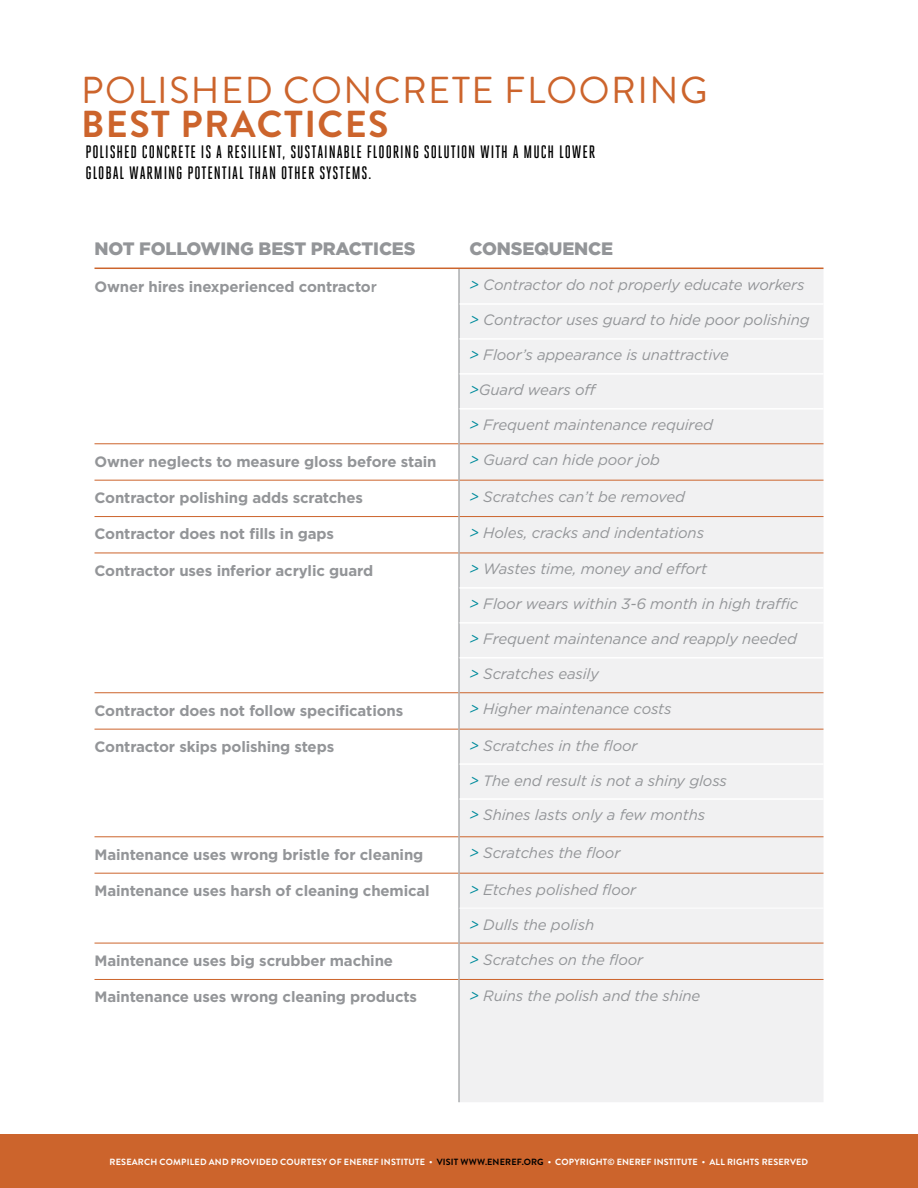
<style>
.page{position:relative;width:918px;height:1188px;background:#fff}
.page>*{position:absolute;margin:0;border:0;box-sizing:border-box;transform-origin:0 0}
.t1{font:37.5px "Brandon Grotesque";letter-spacing:.04em;color:#cc642c}
.t2{font:700 37.5px "Brandon Grotesque";letter-spacing:.04em;color:#cc642c}
.t3{font:500 18px/21px "Heroic Condensed";letter-spacing:.05em;color:#000}
.t4{font:900 18px "Gotham HTF";letter-spacing:-.01em;color:#939598}
.t5{font:italic 15px "Gotham";letter-spacing:-.01em;color:#939598}
.t6{font:700 15px "Gotham HTF";letter-spacing:-.01em;color:#939598}
.t7{font:700 9px "Brandon Grotesque";letter-spacing:.02em;color:#fff}
.s1{font-weight:500}
.s2{color:#008b9c}
.s3{color:#000}
</style>
<div class="page">
<div style="left:0;top:1134px;width:918px;height:54px;background:#cc642c"></div>
<div style="left:460px;top:269px;width:364px;height:833px;background:#f1f1f2"></div>
<hr style="left:94px;top:268px;width:365px;height:1px;background:#cc642c">
<hr style="left:459px;top:268px;width:365px;height:1px;background:#cc642c">
<hr style="left:94px;top:443px;width:364px;height:1px;background:#cc642c">
<hr style="left:460px;top:443px;width:364px;height:1px;background:#cc642c">
<hr style="left:94px;top:480px;width:364px;height:1px;background:#cc642c">
<hr style="left:460px;top:480px;width:364px;height:1px;background:#cc642c">
<hr style="left:94px;top:516px;width:364px;height:1px;background:#cc642c">
<hr style="left:460px;top:516px;width:364px;height:1px;background:#cc642c">
<hr style="left:94px;top:553px;width:364px;height:1px;background:#cc642c">
<hr style="left:460px;top:553px;width:364px;height:1px;background:#cc642c">
<hr style="left:94px;top:692px;width:364px;height:1px;background:#cc642c">
<hr style="left:460px;top:692px;width:364px;height:1px;background:#cc642c">
<hr style="left:94px;top:729px;width:364px;height:1px;background:#cc642c">
<hr style="left:460px;top:729px;width:364px;height:1px;background:#cc642c">
<hr style="left:94px;top:836px;width:364px;height:1px;background:#cc642c">
<hr style="left:460px;top:836px;width:364px;height:1px;background:#cc642c">
<hr style="left:94px;top:873px;width:364px;height:1px;background:#cc642c">
<hr style="left:460px;top:873px;width:364px;height:1px;background:#cc642c">
<hr style="left:94px;top:943px;width:364px;height:1px;background:#cc642c">
<hr style="left:460px;top:943px;width:364px;height:1px;background:#cc642c">
<hr style="left:94px;top:979px;width:364px;height:1px;background:#cc642c">
<hr style="left:460px;top:979px;width:364px;height:1px;background:#cc642c">
<hr style="left:458px;top:269px;width:2px;height:35px;background:#939598">
<hr style="left:458px;top:304px;width:2px;height:35px;background:#939598">
<hr style="left:458px;top:339px;width:2px;height:35px;background:#939598">
<hr style="left:458px;top:374px;width:2px;height:35px;background:#939598">
<hr style="left:458px;top:409px;width:2px;height:35px;background:#939598">
<hr style="left:458px;top:444px;width:2px;height:36px;background:#939598">
<hr style="left:458px;top:480px;width:2px;height:37px;background:#939598">
<hr style="left:458px;top:517px;width:2px;height:36px;background:#939598">
<hr style="left:458px;top:553px;width:2px;height:35px;background:#939598">
<hr style="left:458px;top:588px;width:2px;height:35px;background:#939598">
<hr style="left:458px;top:623px;width:2px;height:35px;background:#939598">
<hr style="left:458px;top:658px;width:2px;height:35px;background:#939598">
<hr style="left:458px;top:693px;width:2px;height:36px;background:#939598">
<hr style="left:458px;top:729px;width:2px;height:35px;background:#939598">
<hr style="left:458px;top:764px;width:2px;height:35px;background:#939598">
<hr style="left:458px;top:799px;width:2px;height:38px;background:#939598">
<hr style="left:458px;top:837px;width:2px;height:36px;background:#939598">
<hr style="left:458px;top:873px;width:2px;height:35px;background:#939598">
<hr style="left:458px;top:908px;width:2px;height:35px;background:#939598">
<hr style="left:458px;top:943px;width:2px;height:36px;background:#939598">
<hr style="left:458px;top:979px;width:2px;height:123px;background:#939598">
<hr style="left:460px;top:303px;width:364px;height:2px;background:#fff">
<hr style="left:460px;top:338px;width:364px;height:2px;background:#fff">
<hr style="left:460px;top:373px;width:364px;height:2px;background:#fff">
<hr style="left:460px;top:408px;width:364px;height:2px;background:#fff">
<hr style="left:460px;top:587px;width:364px;height:2px;background:#fff">
<hr style="left:460px;top:622px;width:364px;height:2px;background:#fff">
<hr style="left:460px;top:657px;width:364px;height:2px;background:#fff">
<hr style="left:460px;top:763px;width:364px;height:2px;background:#fff">
<hr style="left:460px;top:798px;width:364px;height:2px;background:#fff">
<hr style="left:460px;top:908px;width:364px;height:1px;background:#fff">
<h1 class="t1" style="left:81px;top:64px;width:628px">POLISHED CONCRETE FLOORING</h1>
<h1 class="t2" style="left:81px;top:98px;width:309px">BEST PRACTICES</h1>
<p class="t3" style="left:86px;top:142px;width:511px">POLISHED CONCRETE IS A RESILIENT, SUSTAINABLE FLOORING SOLUTION WITH A MUCH LOWER<br>GLOBAL WARMING POTENTIAL THAN OTHER SYSTEMS.</p>
<p class="t4" style="left:94px;top:238px;width:323px">NOT FOLLOWING BEST PRACTICES</p>
<p class="t4" style="left:469px;top:238px;width:145px">CONSEQUENCE</p>
<p class="t6" style="left:94px;top:278px;width:284px">Owner hires inexperienced contracto<span class="s1">r</span></p>
<p class="t5" style="left:470px;top:277px;width:337px"><span class="s2">&gt;</span> Contractor do not properly educate workers</p>
<p class="t5" style="left:470px;top:312px;width:342px"><span class="s2">&gt;</span> Contractor uses guard to hide poor polishing</p>
<p class="t5" style="left:470px;top:347px;width:261px"><span class="s2">&gt;</span> Floor’s appearance is unattractive</p>
<p class="t5" style="left:470px;top:382px;width:127px"><span class="s2">&gt;</span>Guard wears off</p>
<p class="t5" style="left:470px;top:417px;width:245px"><span class="s2">&gt;</span> Frequent maintenance required</p>
<p class="t6" style="left:94px;top:453px;width:344px">Owner neglects to measure gloss before stain</p>
<p class="t5" style="left:470px;top:452px;width:192px"><span class="s2">&gt;</span> Guard can hide poor job</p>
<p class="t6" style="left:94px;top:489px;width:270px">Contractor polishing adds scratches</p>
<p class="t5" style="left:470px;top:488px;width:217px"><span class="s2">&gt;</span> Scratches can’t be removed</p>
<p class="t6" style="left:94px;top:525px;width:241px">Contractor does not fills in gaps</p>
<p class="t5" style="left:470px;top:524px;width:236px"><span class="s2">&gt;</span> Holes, cracks and indentations</p>
<p class="t6" style="left:94px;top:562px;width:280px">Contractor uses inferior acrylic guard</p>
<p class="t5" style="left:470px;top:561px;width:239px"><span class="s2">&gt;</span> Wastes time, money and effort</p>
<p class="t5" style="left:470px;top:596px;width:330px"><span class="s2">&gt;</span> Floor wears within 3-6 month in high traffic</p>
<p class="t5" style="left:470px;top:631px;width:329px"><span class="s2">&gt;</span> Frequent maintenance and reapply needed</p>
<p class="t5" style="left:470px;top:666px;width:131px"><span class="s2">&gt;</span> Scratches easily</p>
<p class="t6" style="left:94px;top:702px;width:310px">Contractor does not follow specifications</p>
<p class="t5" style="left:470px;top:701px;width:204px"><span class="s2">&gt;</span> Higher maintenance costs</p>
<p class="t6" style="left:94px;top:738px;width:241px">Contractor skips polishing steps</p>
<p class="t5" style="left:470px;top:737px;width:170px"><span class="s2">&gt;</span> Scratches in the floor</p>
<p class="t5" style="left:470px;top:772px;width:259px"><span class="s2">&gt;</span> The end result is not a shiny gloss</p>
<p class="t5" style="left:470px;top:807px;width:237px"><span class="s2">&gt;</span> Shines lasts only a few months</p>
<p class="t6" style="left:94px;top:846px;width:330px">Maintenance uses wrong bristle for cleaning</p>
<p class="t5" style="left:470px;top:845px;width:152px"><span class="s2">&gt;</span> Scratches the floor</p>
<p class="t6" style="left:94px;top:882px;width:337px">Maintenance uses harsh of cleaning chemical</p>
<p class="t5" style="left:470px;top:881px;width:168px"><span class="s2">&gt;</span> Etches polished floor</p>
<p class="t5" style="left:470px;top:916px;width:126px"><span class="s2">&gt;</span> Dulls the polish</p>
<p class="t6" style="left:94px;top:952px;width:300px">Maintenance uses big scrubber machine</p>
<p class="t5" style="left:470px;top:951px;width:175px"><span class="s2">&gt;</span> Scratches on the floor</p>
<p class="t6" style="left:94px;top:988px;width:324px">Maintenance uses wrong cleaning products</p>
<p class="t5" style="left:470px;top:987px;width:232px"><span class="s2">&gt;</span> Ruins the polish and the shine</p>
<p class="t7" style="left:110px;top:1156px;width:700px">RESEARCH COMPILED AND PROVIDED COURTESY OF ENEREF INSTITUTE • <span class="s3">VISIT WWW.ENEREF.ORG</span> • COPYRIGHT© ENEREF INSTITUTE • ALL RIGHTS RESERVED</p>
</div>
